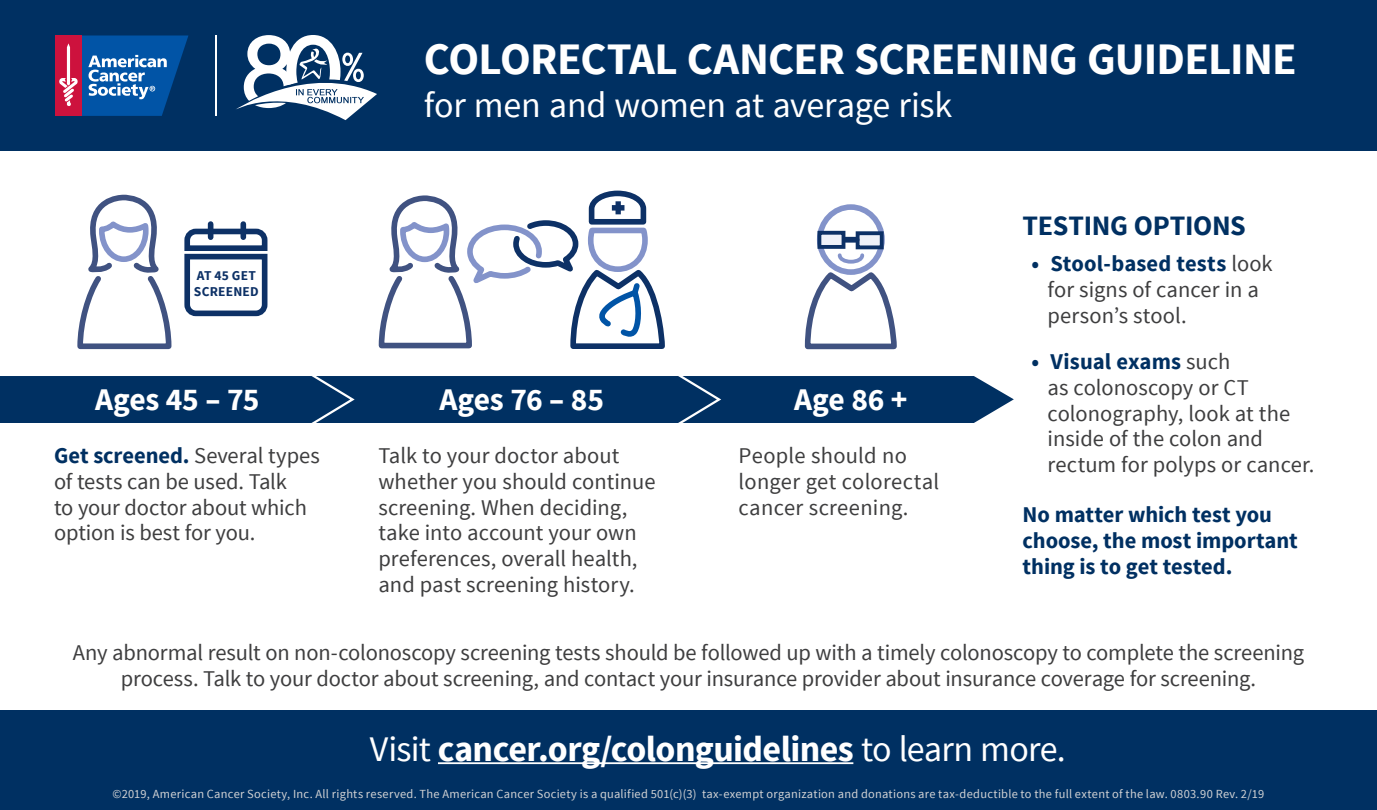
<style>
.page{position:relative;width:1377px;height:810px;background:#fff}
.page>*{position:absolute;margin:0;border:0;box-sizing:border-box;transform-origin:0 0}
.t1{font:700 45px "Source Sans Pro";letter-spacing:-.02em;color:#fff}
.t2{font:700 36px "Source Sans Pro";letter-spacing:-.015em;color:#fff}
.t3{font:36px "Source Sans Pro";letter-spacing:-.005em;color:#fff}
.t4{font:700 31.5px "Source Sans Pro";letter-spacing:-.015em;color:#fff}
.t5{font:700 28.12px "Source Sans Pro";letter-spacing:-.01em;color:#003062}
.t6{font:22.5px/25.9px "Source Sans Pro";color:#3e3e3f}
.t7{font:700 22.5px/25.9px "Source Sans Pro";letter-spacing:-.005em;color:#003062}
.t8{font:700 13.5px/16.2px "Source Sans Pro";letter-spacing:.015em;color:#0d3166}
.t9{font:12.38px "Source Sans Pro";letter-spacing:.025em;color:#d1d2d4}
.s1{font-weight:700;color:#003062}
.s2{font-weight:400}
</style>
<div class="page">
<div style="left:0;top:376px;width:1014px;height:47px;background:#003062"></div>
<div style="left:0;top:711px;width:1377px;height:99px;background:#003062"></div>
<div style="left:0;top:0;width:1377px;height:151px;background:#003062"></div>
<svg style="left:236px;top:35px;width:141px;height:85px"></svg>
<div style="left:55px;top:35px;width:27px;height:81px;background:#cd123d"></div>
<svg style="left:59px;top:35px;width:129px;height:81px"></svg>
<hr style="left:216px;top:35px;width:1px;height:81px;background:#fff">
<svg style="left:378px;top:190px;width:287px;height:159px"></svg>
<svg style="left:77px;top:194px;width:95px;height:156px"></svg>
<svg style="left:184px;top:226px;width:84px;height:91px"></svg>
<div style="left:240px;top:224px;width:6px;height:13px;background:#0d3166"></div>
<div style="left:208px;top:224px;width:5px;height:13px;background:#0d3166"></div>
<div style="left:817px;top:204px;width:68px;height:71px;border:6px solid #8393ca;border-radius:50%"></div>
<svg style="left:804px;top:251px;width:93px;height:99px"></svg>
<div style="left:817px;top:231px;width:28px;height:18px;background:#eff1f8;border:4px solid #0d3166"></div>
<div style="left:856px;top:231px;width:28px;height:18px;background:#eff1f8;border:4px solid #0d3166"></div>
<div style="left:845px;top:237px;width:12px;height:6px;background:#0d3166"></div>
<hr style="left:438px;top:762px;width:415px;height:2px;background:#fff">
<svg style="left:674px;top:376px;width:49px;height:47px;background:#16426f"></svg>
<svg style="left:307px;top:376px;width:50px;height:47px;background:#16426f"></svg>
<h1 class="t1" style="left:424px;top:30px;width:874px">COLORECTAL CANCER SCREENING GUIDELINE</h1>
<h2 class="t3" style="left:424px;top:83px;width:530px">for men and women at average risk</h2>
<p class="t8" style="left:194px;top:268px;width:66px">AT 45 GET<br>SCREENED</p>
<h3 class="t4" style="left:95px;top:379px;width:166px">Ages 45 – 75</h3>
<p class="t6" style="left:54px;top:443px;width:267px"><span class="s1">Get screened.</span> Several types of tests can be used. Talk<br>to your doctor about which option is best for you.</p>
<h3 class="t4" style="left:440px;top:379px;width:166px">Ages 76 – 85</h3>
<h3 class="t4" style="left:794px;top:379px;width:115px">Age 86 +</h3>
<p class="t6" style="left:378px;top:443px;width:279px">Talk to your doctor about whether you should continue screening. When deciding, take into account your own preferences, overall health, and past screening history.</p>
<p class="t6" style="left:739px;top:443px;width:202px">People should no longer get colorectal cancer screening.</p>
<p class="t5" style="left:1023px;top:208px;width:225px">TESTING OPTIONS</p>
<p class="t6" style="left:1048px;top:251px;width:227px;text-indent:-16px"><span class="s1">• Stool-based tests</span> look for signs of cancer in a person’s stool.</p>
<p class="t6" style="left:1048px;top:349px;width:268px;text-indent:-16px"><span class="s1">• Visual exams</span> such<br>as colonoscopy or CT colonography, look at the inside of the colon and rectum for polyps or cancer.</p>
<p class="t7" style="left:1023px;top:503px;width:277px">No matter which test you choose, the most important thing is to get tested.</p>
<p class="t6" style="left:73px;top:640px;width:1233px;text-align:center">Any abnormal result on non-colonoscopy screening tests should be followed up with a timely colonoscopy to complete the screening process. Talk to your doctor about screening, and contact your insurance provider about insurance coverage for screening.</p>
<h2 class="t2" style="left:370px;top:725px;width:697px"><span class="s2">Visit</span> cancer.org/colonguidelines <span class="s2">to learn more.</span></h2>
<p class="t9" style="left:112px;top:786px;width:1153px">©2019, American Cancer Society, Inc. All rights reserved. The American Cancer Society is a qualified 501(c)(3) tax-exempt organization and donations are tax-deductible to the full extent of the law. 0803.90 Rev. 2/19</p>
</div>
